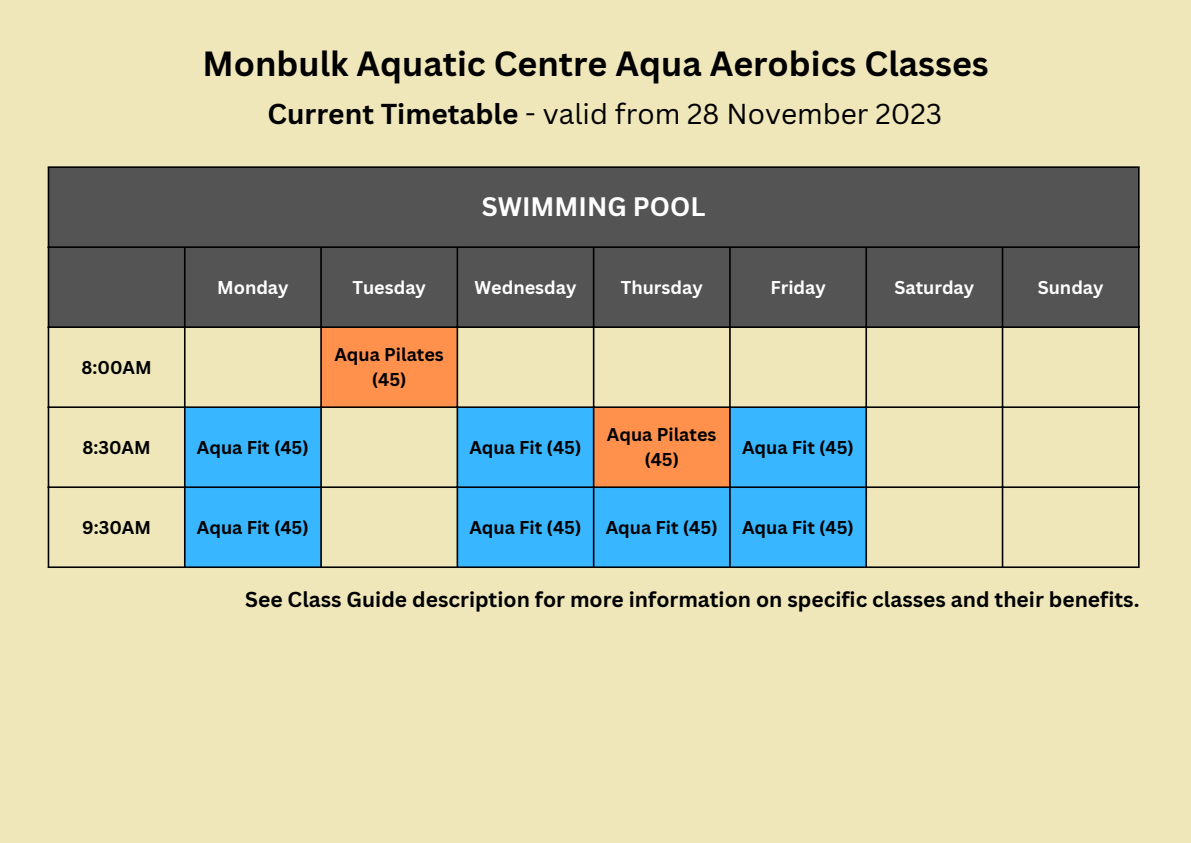
<style>
.page{position:relative;width:1191px;height:843px;background:#fff}
.page>*{position:absolute;margin:0;border:0;box-sizing:border-box;transform-origin:0 0}
.t1{font:700 34px "Canva Sans";color:#000}
.t2{font:28px "Canva Sans";color:#000}
.t3{font:700 26px "Canva Sans";color:#fff}
.t4{font:700 21px "Canva Sans";color:#000}
.t5{font:700 18px/24.8px "Canva Sans";color:#000;text-align:center}
.t6{font:700 18px "Canva Sans";color:#fff}
.s1{font-weight:700}
</style>
<div class="page">
<div style="left:0;top:0;width:1190px;height:842px;background:#efe7ba"></div>
<div style="left:49px;top:168px;width:1088px;height:158px;background:#545454"></div>
<svg style="left:322px;top:328px;width:273px;height:78px"></svg>
<svg style="left:185px;top:408px;width:680px;height:158px;fill:#38b6ff"></svg>
<hr style="left:48px;top:168px;width:1px;height:398px;background:#000">
<hr style="left:184px;top:248px;width:1px;height:318px;background:#000">
<hr style="left:320px;top:248px;width:2px;height:318px;background:#000">
<hr style="left:456px;top:248px;width:2px;height:318px;background:#000">
<hr style="left:592px;top:248px;width:2px;height:318px;background:#000">
<hr style="left:729px;top:248px;width:1px;height:318px;background:#000">
<hr style="left:865px;top:248px;width:1px;height:318px;background:#000">
<hr style="left:1001px;top:248px;width:2px;height:318px;background:#000">
<hr style="left:1137px;top:168px;width:2px;height:398px;background:#000">
<hr style="left:48px;top:166px;width:1091px;height:2px;background:#000">
<hr style="left:48px;top:246px;width:1091px;height:2px;background:#000">
<hr style="left:48px;top:326px;width:1091px;height:2px;background:#000">
<hr style="left:48px;top:406px;width:1091px;height:2px;background:#000">
<hr style="left:48px;top:486px;width:1091px;height:2px;background:#000">
<hr style="left:48px;top:566px;width:1091px;height:2px;background:#000">
<p class="t1" style="left:202px;top:40px;width:787px">Monbulk Aquatic Centre Aqua Aerobics Classes</p>
<p class="t2" style="left:267px;top:94px;width:676px"><span class="s1">Current Timetable</span> - valid from 28 November 2023</p>
<p class="t3" style="left:482px;top:188px;width:225px">SWIMMING POOL</p>
<p class="t5" style="left:81px;top:354px;width:72px">8:00AM</p>
<p class="t6" style="left:217px;top:274px;width:73px">Monday</p>
<p class="t6" style="left:352px;top:274px;width:75px">Tuesday</p>
<p class="t6" style="left:474px;top:274px;width:103px">Wednesday</p>
<p class="t6" style="left:620px;top:274px;width:83px">Thursday</p>
<p class="t6" style="left:770px;top:274px;width:57px">Friday</p>
<p class="t6" style="left:894px;top:274px;width:81px">Saturday</p>
<p class="t6" style="left:1037px;top:274px;width:67px">Sunday</p>
<p class="t5" style="left:334px;top:341px;width:111px">Aqua Pilates (45)</p>
<p class="t5" style="left:82px;top:434px;width:70px">8:30AM</p>
<p class="t5" style="left:197px;top:434px;width:113px">Aqua Fit (45)</p>
<p class="t5" style="left:469px;top:434px;width:113px">Aqua Fit (45)</p>
<p class="t5" style="left:607px;top:421px;width:111px">Aqua Pilates (45)</p>
<p class="t5" style="left:742px;top:434px;width:113px">Aqua Fit (45)</p>
<p class="t5" style="left:82px;top:514px;width:70px">9:30AM</p>
<p class="t5" style="left:197px;top:514px;width:113px">Aqua Fit (45)</p>
<p class="t5" style="left:469px;top:514px;width:113px">Aqua Fit (45)</p>
<p class="t5" style="left:605px;top:514px;width:113px">Aqua Fit (45)</p>
<p class="t5" style="left:742px;top:514px;width:113px">Aqua Fit (45)</p>
<p class="t4" style="left:245px;top:584px;width:895px">See Class Guide description for more information on specific classes and their benefits.</p>
</div>
